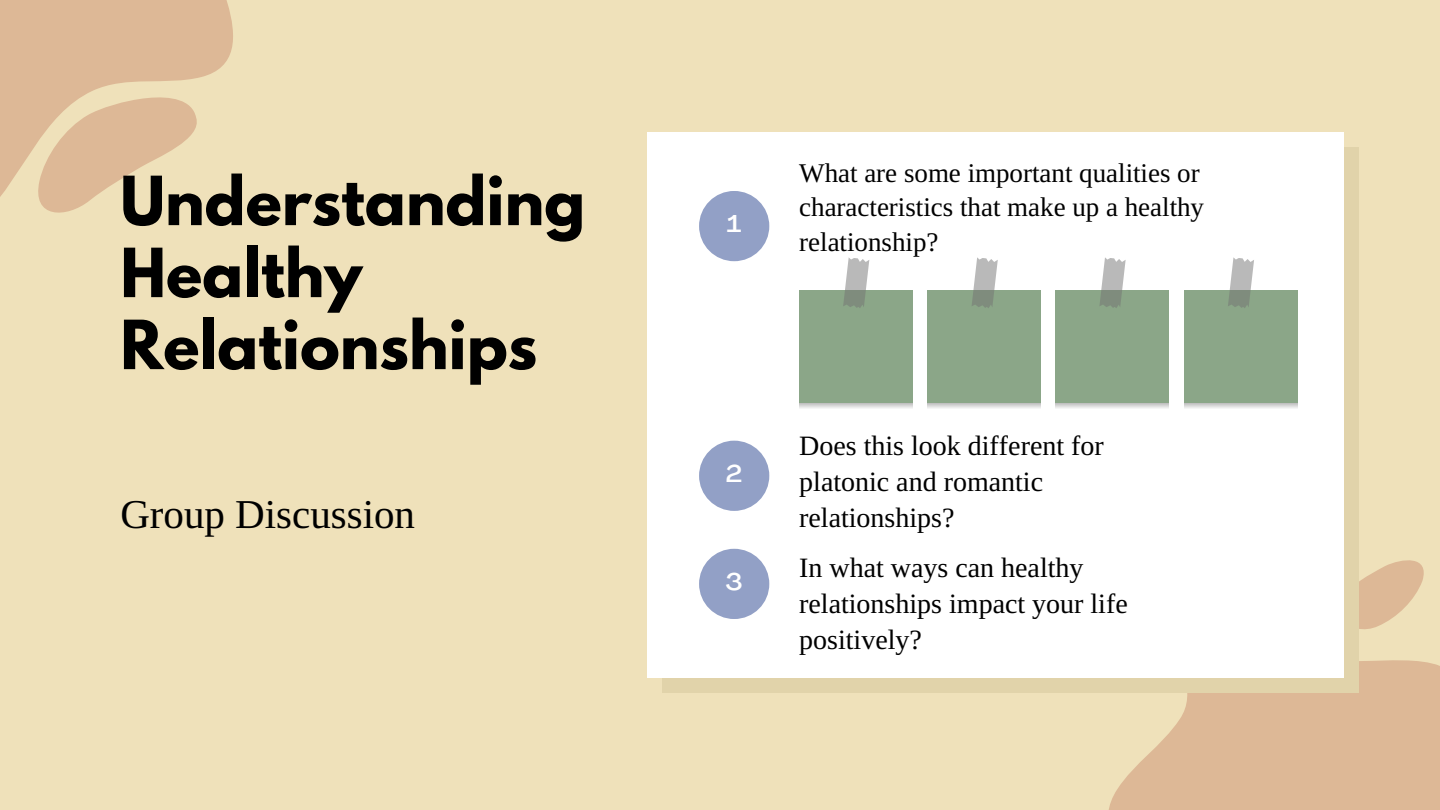
<style>
.page{position:relative;width:1440px;height:810px;background:#efe1ba}
.page>*{position:absolute;margin:0;border:0;box-sizing:border-box;transform-origin:0 0}
.t1{font:700 60px "League Spartan";color:#000}
.t2{font:41px "Libra Serif Modern";color:#000}
.t3{font:28px/36px "Libra Serif Modern";color:#000}
.t4{font:27px/34.5px "Libra Serif Modern";color:#000}
.t5{font:500 expanded 24px "Agrandir";color:#fff}
</style>
<div class="page">
<svg style="left:0;top:0;width:233px;height:213px;fill:#ddb896"></svg>
<svg style="left:1109px;top:462px;width:331px;height:348px;fill:#ddb896"></svg>
<div style="left:662px;top:147px;width:696px;height:546px;background:#e1d3aa"></div>
<div style="left:647px;top:132px;width:696px;height:546px;background:#fff"></div>
<svg style="left:799px;top:403px;width:113px;height:5px"></svg>
<div style="left:799px;top:290px;width:113px;height:113px;background:#8ba688"></div>
<svg style="left:843px;top:257px;width:26px;height:51px"></svg>
<svg style="left:928px;top:403px;width:113px;height:5px"></svg>
<div style="left:928px;top:290px;width:113px;height:113px;background:#8ba688"></div>
<svg style="left:972px;top:257px;width:26px;height:51px"></svg>
<svg style="left:1056px;top:403px;width:113px;height:5px"></svg>
<div style="left:1056px;top:290px;width:113px;height:113px;background:#8ba688"></div>
<svg style="left:1099px;top:257px;width:27px;height:51px"></svg>
<svg style="left:1184px;top:403px;width:113px;height:5px"></svg>
<div style="left:1184px;top:290px;width:113px;height:113px;background:#8ba688"></div>
<svg style="left:1228px;top:257px;width:26px;height:51px"></svg>
<div style="left:699px;top:191px;width:70px;height:70px;background:#92a0c6;border-radius:50%"></div>
<div style="left:699px;top:441px;width:70px;height:70px;background:#92a0c6;border-radius:50%"></div>
<div style="left:699px;top:549px;width:70px;height:70px;background:#92a0c6;border-radius:50%"></div>
<p class="t1" style="left:120px;top:171px;width:466px">Understanding</p>
<p class="t1" style="left:120px;top:243px;width:244px">Healthy</p>
<p class="t1" style="left:120px;top:315px;width:418px">Relationships</p>
<p class="t2" style="left:120px;top:492px;width:296px">Group Discussion</p>
<p class="t5" style="left:727px;top:214px;width:16px">1</p>
<p class="t4" style="left:799px;top:156px;width:406px">What are some important qualities or characteristics that make up a healthy relationship?</p>
<p class="t5" style="left:726px;top:464px;width:18px">2</p>
<p class="t5" style="left:726px;top:572px;width:19px">3</p>
<p class="t3" style="left:799px;top:428px;width:306px">Does this look different for platonic and romantic relationships?</p>
<p class="t3" style="left:799px;top:550px;width:330px">In what ways can healthy relationships impact your life positively?</p>
</div>
